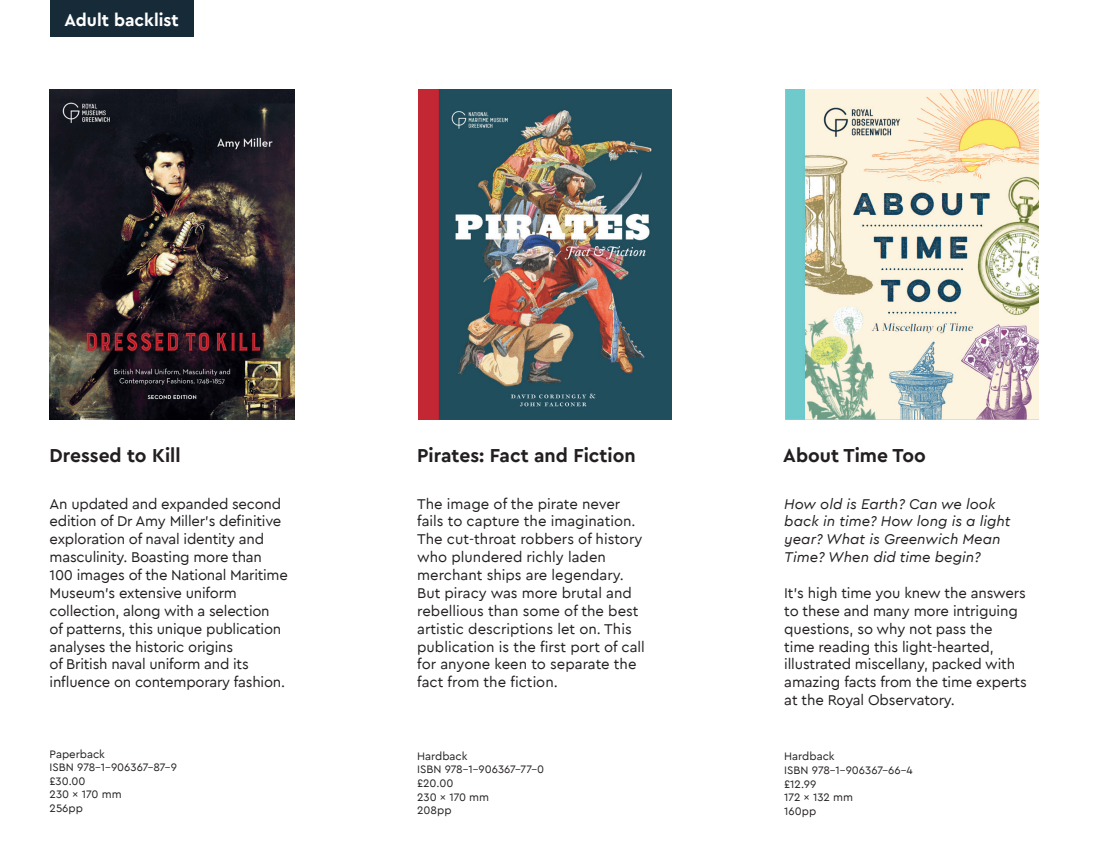
<style>
.page{position:relative;width:1102px;height:864px;background:#fff}
.page>*{position:absolute;margin:0;border:0;box-sizing:border-box;transform-origin:0 0}
.t1{font:700 19.25px "Cera PRO";color:#231f20}
.t2{font:700 17.5px "Cera PRO";color:#fff}
.t3{font:14.88px/17.8px "Cera PRO";letter-spacing:-.01em;color:#231f20}
.t4{font:italic 14.88px/17.8px "Cera PRO";color:#231f20}
.t5{font:11.38px/13.7px "Cera PRO";color:#231f20}
</style>
<div class="page">
<div style="left:50px;top:0;width:143px;height:36px;background:#172a37"></div>
<img style="left:50px;top:89px;width:244px;height:330px">
<img style="left:418px;top:89px;width:253px;height:330px">
<img style="left:785px;top:89px;width:253px;height:330px">
<p class="t2" style="left:64px;top:8px;width:116px">Adult backlist</p>
<p class="t1" style="left:50px;top:443px;width:132px">Dressed to Kill</p>
<p class="t1" style="left:417px;top:443px;width:220px">Pirates: Fact and Fiction</p>
<p class="t1" style="left:783px;top:443px;width:144px">About Time Too</p>
<p class="t3" style="left:50px;top:494px;width:240px">An updated and expanded second edition of Dr Amy Miller’s definitive exploration of naval identity and masculinity. Boasting more than 100 images of the National Maritime Museum’s extensive uniform collection, along with a selection<br>of patterns, this unique publication analyses the historic origins<br>of British naval uniform and its influence on contemporary fashion.</p>
<p class="t5" style="left:50px;top:746px;width:129px">Paperback<br>ISBN 978-1-906367-87-9 £30.00<br>230 x 170 mm<br>256pp</p>
<p class="t3" style="left:417px;top:494px;width:229px">The image of the pirate never fails to capture the imagination.<br>The cut-throat robbers of history who plundered richly laden merchant ships are legendary.<br>But piracy was more brutal and rebellious than some of the best artistic descriptions let on. This publication is the first port of call for anyone keen to separate the fact from the fiction.</p>
<p class="t5" style="left:417px;top:748px;width:128px">Hardback<br>ISBN 978-1-906367-77-0 £20.00<br>230 x 170 mm<br>208pp</p>
<p class="t4" style="left:784px;top:494px;width:228px">How old is Earth? Can we look back in time? How long is a light year? What is Greenwich Mean<br>Time? When did time begin?</p>
<p class="t3" style="left:784px;top:583px;width:244px">It’s high time you knew the answers to these and many more intriguing questions, so why not pass the<br>time reading this light-hearted, illustrated miscellany, packed with amazing facts from the time experts at the Royal Observatory.</p>
<p class="t5" style="left:784px;top:749px;width:130px">Hardback<br>ISBN 978-1-906367-66-4 £12.99<br>172 x 132 mm<br>160pp</p>
</div>
